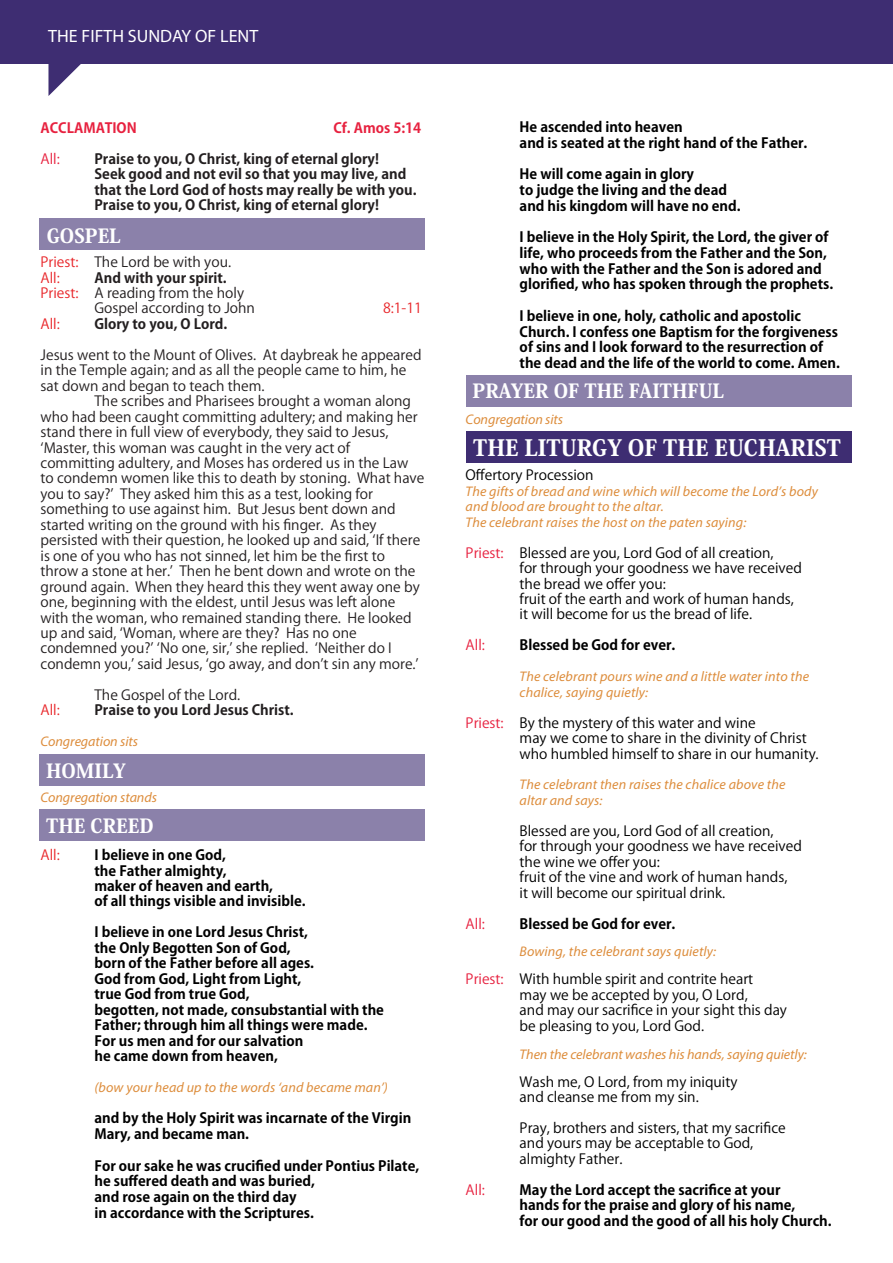
<style>
.page{position:relative;width:893px;height:1263px;background:#fff}
.page>*{position:absolute;margin:0;border:0;box-sizing:border-box;transform-origin:0 0}
.t1{font:800 22.35px "Koz Min Pro";color:#fff}
.t2{font:800 19.35px "Koz Min Pro";color:#fff}
.t3{font:17.85px "Myriad Pro";color:#fff}
.t4{font:700 13.95px/15.5px "Koz Go Pro";color:#000}
.t5{font:13.95px/15.5px "Koz Go Pro";color:#231f20}
.t6{font:13.95px/15.5px "Koz Go Pro";color:#000}
.t7{font:italic 13.95px/15.5px "Myriad Pro";letter-spacing:.01em;color:#dd8d3c}
.t8{font:700 13.95px/15.5px "Koz Go Pro";color:#231f20}
.t9{font:700 13.95px "Koz Go Pro";color:#e7213f}
.t10{font:13.95px "Koz Go Pro";color:#e7213f}
.t11{font:13.95px "Koz Go Pro";color:#e8262a}
.t12{font:13.95px "Koz Go Pro";color:#e92428}
.s1{color:#e8262a}
.s2{color:#e7213f}
</style>
<div class="page">
<div style="left:39px;top:754px;width:386px;height:32px;background:#8b81aa"></div>
<div style="left:466px;top:375px;width:385px;height:32px;background:#8b81aa"></div>
<div style="left:466px;top:431px;width:385px;height:32px;background:#3e2d72"></div>
<div style="left:39px;top:219px;width:386px;height:31px;background:#8b81aa"></div>
<div style="left:0;top:0;width:893px;height:63px;background:#3e2d72"></div>
<svg style="left:48px;top:63px;width:39px;height:33px"></svg>
<div style="left:39px;top:809px;width:386px;height:32px;background:#8b81aa"></div>
<p class="t3" style="left:48px;top:25px;width:212px">THE FIFTH SUNDAY OF LENT</p>
<p class="t9" style="left:41px;top:119px;width:98px">ACCLAMATION</p>
<p class="t9" style="left:333px;top:119px;width:89px">Cf. Amos 5:14</p>
<p class="t10" style="left:41px;top:150px;width:21px">All:</p>
<p class="t8" style="left:95px;top:152px;width:324px">Praise to you, O Christ, king of eternal glory!<br>Seek good and not evil so that you may live, and that the Lord God of hosts may really be with you.<br>Praise to you, O Christ, king of eternal glory!</p>
<h2 class="t2" style="left:47px;top:221px;width:76px">GOSPEL</h2>
<p class="t5" style="left:41px;top:255px;width:192px"><span class="s1">Priest:</span> The Lord be with you.<br><span class="s1">All:</span></p>
<p class="t8" style="left:95px;top:271px;width:134px">And with your spirit.</p>
<p class="t5" style="left:41px;top:286px;width:205px"><span class="s1">Priest:</span> A reading from the holy</p>
<p class="t5" style="left:95px;top:301px;width:162px">Gospel according to John</p>
<p class="t11" style="left:383px;top:299px;width:40px">8:1-11</p>
<p class="t12" style="left:41px;top:315px;width:21px">All:</p>
<p class="t8" style="left:95px;top:317px;width:134px">Glory to you, O Lord.</p>
<p class="t5" style="left:41px;top:347px;width:382px">Jesus went to the Mount of Olives. At daybreak he appeared in the Temple again; and as all the people came to him, he sat down and began to teach them.</p>
<p class="t5" style="left:41px;top:394px;width:385px;text-indent:54px">The scribes and Pharisees brought a woman along who had been caught committing adultery; and making her stand there in full view of everybody, they said to Jesus, ʻMaster, this woman was caught in the very act of committing adultery, and Moses has ordered us in the Law to condemn women like this to death by stoning. What have you to say?ʼ They asked him this as a test, looking for something to use against him. But Jesus bent down and started writing on the ground with his finger. As they persisted with their question, he looked up and said, ʻIf there is one of you who has not sinned, let him be the first to throw a stone at her.ʼ Then he bent down and wrote on the ground again. When they heard this they went away one by one, beginning with the eldest, until Jesus was left alone with the woman, who remained standing there. He looked up and said, ʻWoman, where are they? Has no one condemned you?ʼ ʻNo one, sir,ʼ she replied. ʻNeither do I condemn you,ʼ said Jesus, ʻgo away, and donʼt sin any more.ʼ</p>
<p class="t5" style="left:95px;top:687px;width:147px">The Gospel of the Lord.</p>
<p class="t11" style="left:41px;top:701px;width:21px">All:</p>
<p class="t8" style="left:95px;top:703px;width:201px">Praise to you Lord Jesus Christ.</p>
<p class="t7" style="left:41px;top:733px;width:99px">Congregation sits</p>
<h2 class="t2" style="left:46px;top:756px;width:81px">HOMILY</h2>
<p class="t7" style="left:41px;top:789px;width:118px">Congregation stands</p>
<h2 class="t2" style="left:46px;top:811px;width:109px">THE CREED</h2>
<p class="t11" style="left:41px;top:846px;width:21px">All:</p>
<p class="t4" style="left:95px;top:848px;width:213px">I believe in one God,<br>the Father almighty,<br>maker of heaven and earth,<br>of all things visible and invisible.</p>
<p class="t4" style="left:95px;top:925px;width:291px">I believe in one Lord Jesus Christ,<br>the Only Begotten Son of God,<br>born of the Father before all ages.<br>God from God, Light from Light,<br>true God from true God,<br>begotten, not made, consubstantial with the<br>Father; through him all things were made.<br>For us men and for our salvation<br>he came down from heaven,</p>
<p class="t7" style="left:95px;top:1079px;width:295px">(bow your head up to the words ‘and became man’)</p>
<p class="t4" style="left:95px;top:1111px;width:318px">and by the Holy Spirit was incarnate of the Virgin<br>Mary, and became man.</p>
<p class="t4" style="left:95px;top:1158px;width:326px">For our sake he was crucified under Pontius Pilate, he suffered death and was buried,<br>and rose again on the third day<br>in accordance with the Scriptures.</p>
<p class="t4" style="left:520px;top:120px;width:289px">He ascended into heaven<br>and is seated at the right hand of the Father.</p>
<p class="t4" style="left:520px;top:167px;width:222px">He will come again in glory<br>to judge the living and the dead and his kingdom will have no end.</p>
<p class="t4" style="left:520px;top:230px;width:315px">I believe in the Holy Spirit, the Lord, the giver of life, who proceeds from the Father and the Son, who with the Father and the Son is adored and glorified, who has spoken through the prophets.</p>
<p class="t4" style="left:520px;top:309px;width:322px">I believe in one, holy, catholic and apostolic Church. I confess one Baptism for the forgiveness of sins and I look forward to the resurrection of the dead and the life of the world to come. Amen.</p>
<h2 class="t2" style="left:472px;top:376px;width:253px">PRAYER OF THE FAITHFUL</h2>
<p class="t7" style="left:466px;top:411px;width:99px">Congregation sits</p>
<h1 class="t1" style="left:473px;top:431px;width:369px">THE LITURGY OF THE EUCHARIST</h1>
<p class="t6" style="left:466px;top:468px;width:129px">Offertory Procession</p>
<p class="t7" style="left:466px;top:483px;width:354px">The gifts of bread and wine which will become the Lord’s body and blood are brought to the altar.<br>The celebrant raises the host on the paten saying:</p>
<p class="t6" style="left:520px;top:545px;width:284px;text-indent:-54px"><span class="s2">Priest:</span> Blessed are you, Lord God of all creation,<br>for through your goodness we have received the bread we offer you:<br>fruit of the earth and work of human hands, it will become for us the bread of life.</p>
<p class="t10" style="left:466px;top:636px;width:21px">All:</p>
<p class="t4" style="left:520px;top:638px;width:157px">Blessed be God for ever.</p>
<p class="t7" style="left:520px;top:669px;width:291px">The celebrant pours wine and a little water into the chalice, saying quietly:</p>
<p class="t6" style="left:520px;top:715px;width:300px;text-indent:-54px"><span class="s2">Priest:</span> By the mystery of this water and wine<br>may we come to share in the divinity of Christ who humbled himself to share in our humanity.</p>
<p class="t7" style="left:520px;top:777px;width:267px">The celebrant then raises the chalice above the altar and says:</p>
<p class="t6" style="left:520px;top:823px;width:284px">Blessed are you, Lord God of all creation,<br>for through your goodness we have received the wine we offer you:<br>fruit of the vine and work of human hands,<br>it will become our spiritual drink.</p>
<p class="t10" style="left:466px;top:914px;width:21px">All:</p>
<p class="t4" style="left:520px;top:916px;width:157px">Blessed be God for ever.</p>
<p class="t7" style="left:520px;top:944px;width:198px">Bowing, the celebrant says quietly:</p>
<p class="t6" style="left:520px;top:972px;width:269px;text-indent:-54px"><span class="s2">Priest:</span> With humble spirit and contrite heart<br>may we be accepted by you, O Lord,<br>and may our sacrifice in your sight this day be pleasing to you, Lord God.</p>
<p class="t7" style="left:520px;top:1046px;width:289px">Then the celebrant washes his hands, saying quietly:</p>
<p class="t6" style="left:520px;top:1074px;width:219px">Wash me, O Lord, from my iniquity and cleanse me from my sin.</p>
<p class="t6" style="left:520px;top:1120px;width:268px">Pray, brothers and sisters, that my sacrifice and yours may be acceptable to God, almighty Father.</p>
<p class="t10" style="left:466px;top:1180px;width:21px">All:</p>
<p class="t4" style="left:520px;top:1183px;width:313px">May the Lord accept the sacrifice at your<br>hands for the praise and glory of his name,<br>for our good and the good of all his holy Church.</p>
</div>
